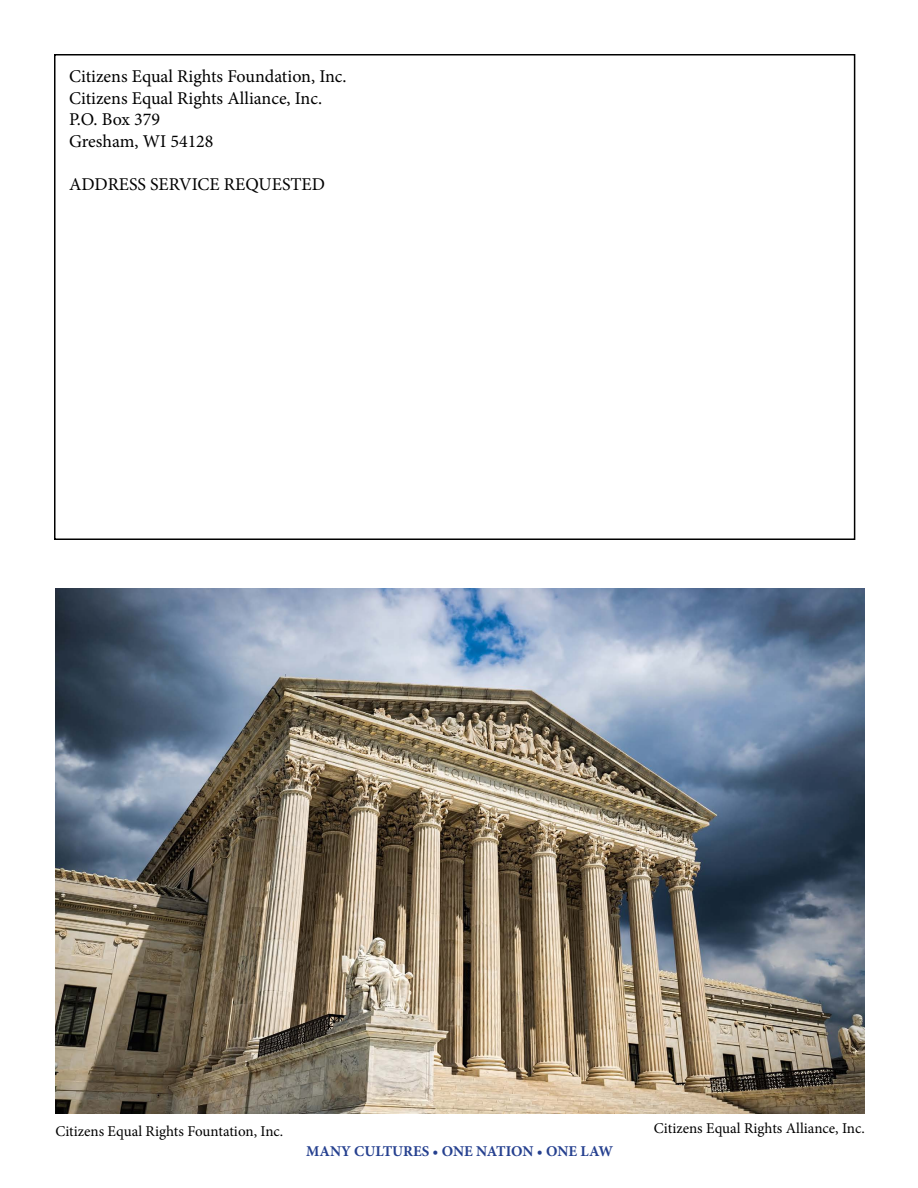
<style>
.page{position:relative;width:918px;height:1188px;background:#fff}
.page>*{position:absolute;margin:0;border:0;box-sizing:border-box;transform-origin:0 0}
.t1{font:18px/21.6px "Minion Pro";color:#000}
.t2{font:15px "Minion Pro";color:#000}
.t3{font:700 15px "Minion Pro";color:#25408f}
</style>
<div class="page">
<img style="left:56px;top:589px;width:808px;height:525px">
<p class="t1" style="left:69px;top:66px;width:279px">Citizens Equal Rights Foundation, Inc.<br>Citizens Equal Rights Alliance, Inc.<br>P.O. Box 379<br>Gresham, WI 54128</p>
<p class="t1" style="left:69px;top:174px;width:257px">ADDRESS SERVICE REQUESTED</p>
<p class="t2" style="left:56px;top:1121px;width:229px">Citizens Equal Rights Fountation, Inc.</p>
<p class="t3" style="left:306px;top:1140px;width:308px">MANY CULTURES • ONE NATION • ONE LAW</p>
<p class="t2" style="left:654px;top:1118px;width:212px">Citizens Equal Rights Alliance, Inc.</p>
</div>
